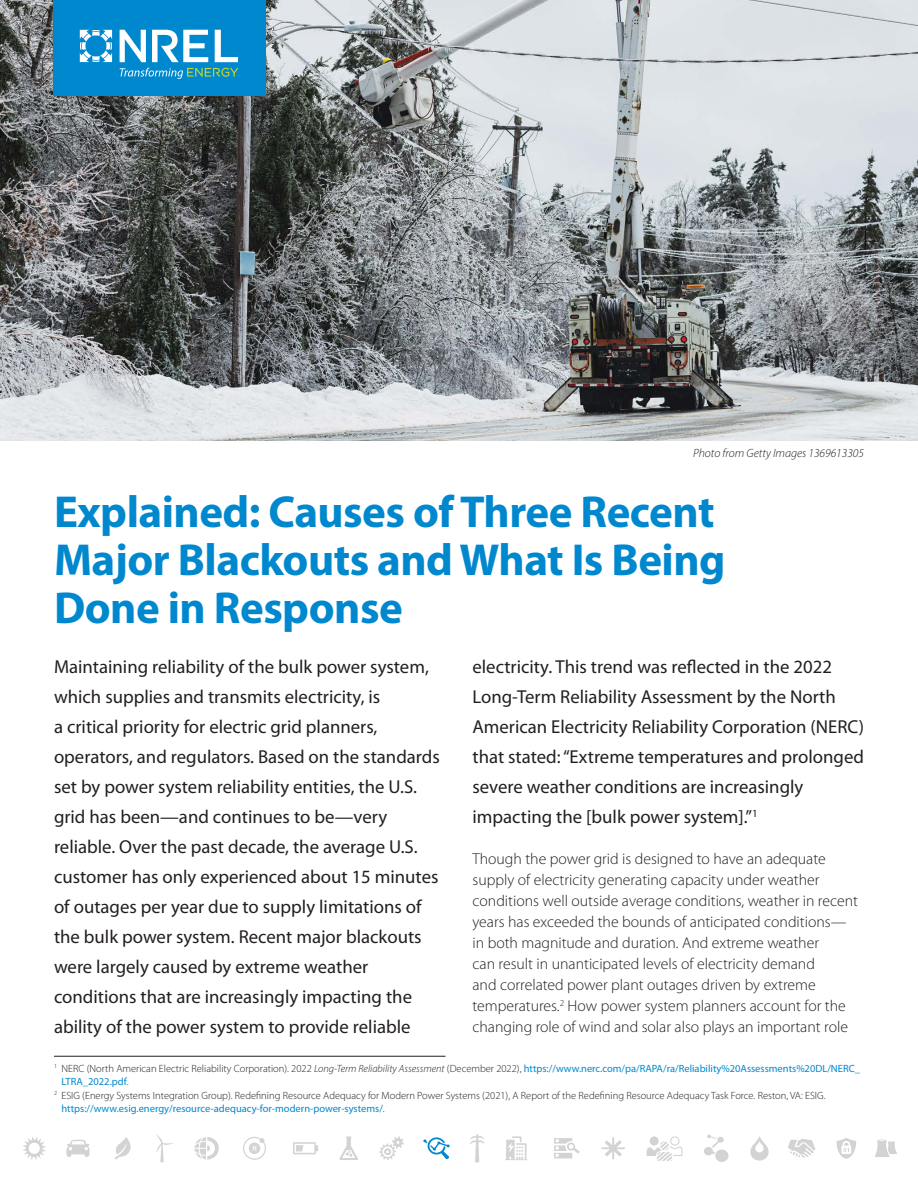
<style>
.page{position:relative;width:918px;height:1188px;background:#fff}
.page>*{position:absolute;margin:0;border:0;box-sizing:border-box;transform-origin:0 0}
.t1{font:700 45px/48px "Myriad Pro";letter-spacing:-.01em;color:#0088ce}
.Intro{font:18.75px/30px "Myriad Pro";color:#231f20}
.Body_10_5pt{font:300 15.75px/21px "Myriad Pro";color:#231f20}
.Image_Credit{font:italic 300 12px "Myriad Pro";color:#231f20}
.Footnote{font:300 10.5px/13.5px "Myriad Pro";color:#231f20}
.Footnote-2{font:10.5px/13.5px "Myriad Pro";color:#0088ce}
.s1{font-weight:300;color:#231f20}
.s2{font-weight:300;font-style:italic;color:#231f20}
.s3{font-weight:400;color:#0088ce}
</style>
<div class="page">
<hr style="left:54px;top:1056px;width:392px;height:1px;background:#231f20">
<img style="left:0;top:0;width:918px;height:440px">
<div style="left:53px;top:0;width:213px;height:95px;background:#0088ce"></div>
<svg style="left:80px;top:30px;width:32px;height:32px"></svg>
<svg style="left:120px;top:30px;width:26px;height:32px"></svg>
<svg style="left:152px;top:30px;width:56px;height:32px"></svg>
<svg style="left:215px;top:30px;width:23px;height:32px"></svg>
<svg style="left:120px;top:68px;width:118px;height:11px"></svg>
<svg style="left:423px;top:1137px;width:27px;height:22px"></svg>
<svg style="left:23px;top:1137px;width:23px;height:23px"></svg>
<svg style="left:156px;top:1134px;width:17px;height:28px"></svg>
<svg style="left:379px;top:1136px;width:25px;height:24px"></svg>
<svg style="left:115px;top:1137px;width:16px;height:23px"></svg>
<svg style="left:66px;top:1140px;width:24px;height:17px"></svg>
<svg style="left:243px;top:1137px;width:23px;height:23px"></svg>
<svg style="left:339px;top:1137px;width:19px;height:23px"></svg>
<svg style="left:194px;top:1137px;width:25px;height:23px"></svg>
<svg style="left:293px;top:1142px;width:25px;height:12px"></svg>
<svg style="left:602px;top:1137px;width:23px;height:22px"></svg>
<svg style="left:554px;top:1138px;width:26px;height:21px"></svg>
<svg style="left:750px;top:1136px;width:19px;height:25px"></svg>
<svg style="left:470px;top:1134px;width:15px;height:29px"></svg>
<svg style="left:704px;top:1135px;width:24px;height:27px"></svg>
<svg style="left:788px;top:1139px;width:28px;height:19px"></svg>
<svg style="left:505px;top:1136px;width:22px;height:24px"></svg>
<svg style="left:836px;top:1138px;width:20px;height:21px"></svg>
<svg style="left:875px;top:1140px;width:22px;height:17px"></svg>
<svg style="left:646px;top:1136px;width:36px;height:25px"></svg>
<p class="Image_Credit" style="left:693px;top:446px;width:172px">Photo from Getty Images 1369613305</p>
<p class="t1" style="left:54px;top:486px;width:673px">Explained: Causes of Three Recent<br>Major Blackouts and What Is Being<br>Done in Response</p>
<p class="Intro" style="left:54px;top:651px;width:387px">Maintaining reliability of the bulk power system, which supplies and transmits electricity, is<br>a critical priority for electric grid planners, operators, and regulators. Based on the standards set by power system reliability entities, the U.S. grid has been—and continues to be—very reliable. Over the past decade, the average U.S. customer has only experienced about 15 minutes of outages per year due to supply limitations of the bulk power system. Recent major blackouts were largely caused by extreme weather conditions that are increasingly impacting the ability of the power system to provide reliable</p>
<p class="Intro" style="left:472px;top:651px;width:393px">electricity. This trend was reflected in the 2022<br>Long-Term Reliability Assessment by the North American Electricity Reliability Corporation (NERC) that stated: “Extreme temperatures and prolonged severe weather conditions are increasingly impacting the [bulk power system].”<sup>1</sup></p>
<p class="Body_10_5pt" style="left:472px;top:848px;width:387px">Though the power grid is designed to have an adequate supply of electricity generating capacity under weather conditions well outside average conditions, weather in recent years has exceeded the bounds of anticipated conditions— in both magnitude and duration. And extreme weather<br>can result in unanticipated levels of electricity demand<br>and correlated power plant outages driven by extreme temperatures.<sup>2</sup> How power system planners account for the changing role of wind and solar also plays an important role</p>
<p class="Footnote-2" style="left:62px;top:1061px;width:800px;text-indent:-8px"><sup>1</sup> <span class="s1">NERC (North American Electric Reliability Corporation). 2022</span> <span class="s2">Long-Term Reliability Assessment</span> <span class="s1">(December 2022),</span> https://www.nerc.com/pa/RAPA/ra/Reliability%20Assessments%20DL/NERC_<br>LTRA_2022.pdf<span class="s1">.</span></p>
<p class="Footnote" style="left:62px;top:1089px;width:766px;text-indent:-8px"><sup>2</sup> ESIG (Energy Systems Integration Group). Redefining Resource Adequacy for Modern Power Systems (2021), A Report of the Redefining Resource Adequacy Task Force. Reston, VA: ESIG. <span class="s3">https://www.esig.energy/resource-adequacy-for-modern-power-systems/</span>.</p>
</div>
